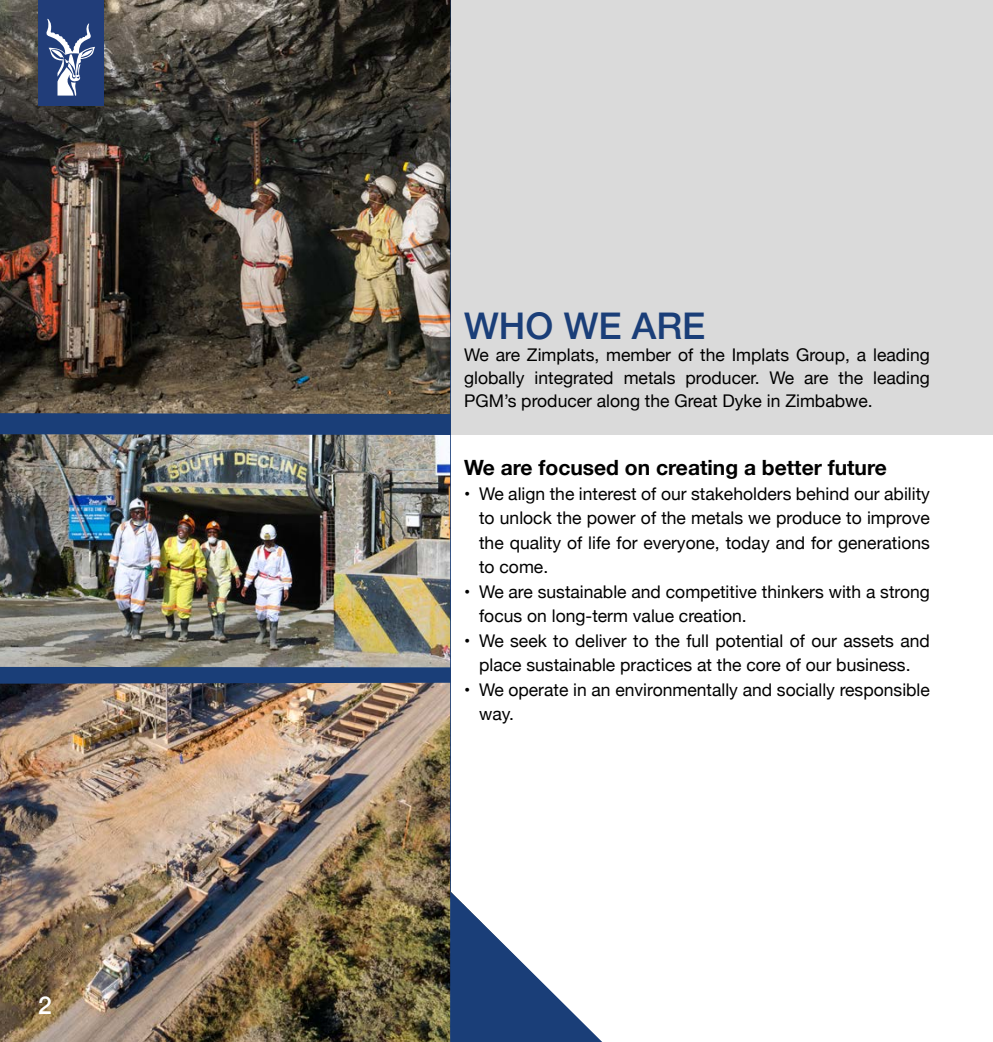
<style>
.page{position:relative;width:993px;height:1042px;background:#fff}
.page>*{position:absolute;margin:0;border:0;box-sizing:border-box;transform-origin:0 0}
.t1{font:500 36.75px "Helvetica Neue";color:#1a3e78}
.t2{font:500 24.5px "Helvetica Neue";color:#fff}
.t3{font:700 21px "Helvetica Neue";color:#000}
.t4{font:17.5px/24.5px "Helvetica Neue";color:#000;text-align:justify}
</style>
<div class="page">
<div style="left:427px;top:0;width:565px;height:434px;background:#dadada"></div>
<div style="left:0;top:0;width:450px;height:943px;background:#1a3e78"></div>
<img style="left:0;top:0;width:450px;height:414px">
<img style="left:0;top:434px;width:450px;height:233px">
<img style="left:0;top:683px;width:451px;height:359px">
<div style="left:38px;top:0;width:65px;height:105px;background:#213d79"></div>
<svg style="left:46px;top:18px;width:49px;height:78px"></svg>
<svg style="left:450px;top:891px;width:152px;height:151px"></svg>
<h2 class="t2" style="left:38px;top:985px;width:15px">2</h2>
<h1 class="t1" style="left:464px;top:296px;width:242px">WHO WE ARE</h1>
<p class="t4" style="left:464px;top:345px;width:467px;line-height:22.8px">We are Zimplats, member of the Implats Group, a leading globally integrated metals producer. We are the leading PGM’s producer along the Great Dyke in Zimbabwe.</p>
<p class="t3" style="left:464px;top:451px;width:424px">We are focused on creating a better future</p>
<p class="t4" style="left:479px;top:482px;width:452px;text-indent:-15px">• We align the interest of our stakeholders behind our ability to unlock the power of the metals we produce to improve the quality of life for everyone, today and for generations to come.</p>
<p class="t4" style="left:479px;top:580px;width:452px;text-indent:-15px">• We are sustainable and competitive thinkers with a strong focus on long-term value creation.</p>
<p class="t4" style="left:464px;top:629px;width:467px;text-align:center">• We seek to deliver to the full potential of our assets and place sustainable practices at the core of our business.</p>
<p class="t4" style="left:479px;top:678px;width:452px;text-indent:-15px">• We operate in an environmentally and socially responsible way.</p>
</div>
